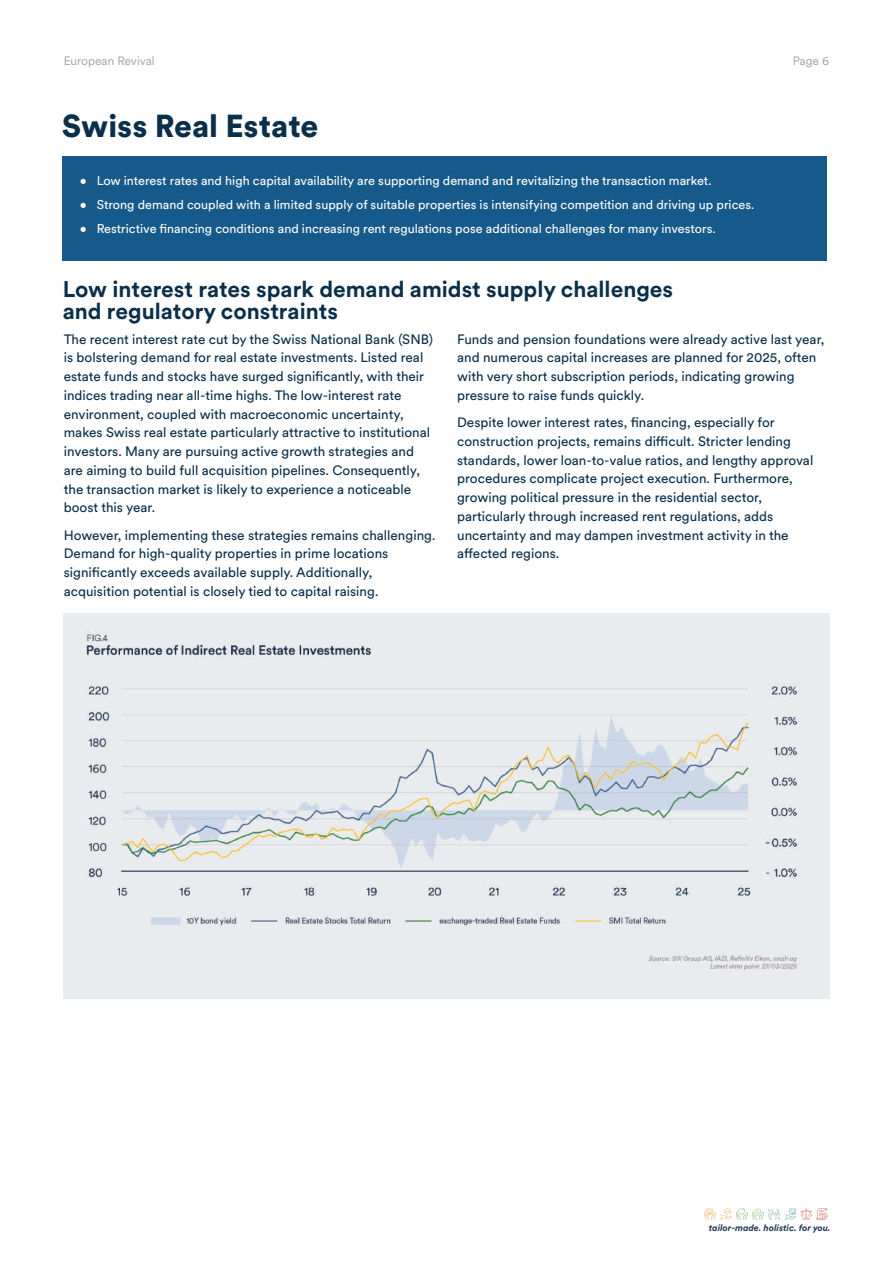
<style>
.page{position:relative;width:893px;height:1263px;background:#fff}
.page>*{position:absolute;margin:0;border:0;box-sizing:border-box;transform-origin:0 0}
.t1{font:900 31.5px "Circular XX";color:#092f4b}
.t2{font:700 22.5px/22.5px "Circular XX";color:#092f4b}
.t3{font:13.5px/18.8px "Circular XX";color:#092f4b}
.t4{font:12.6px "Circular XX";color:#fff}
.t5{font:12px "Circular XX";color:#a0a3b1}
.t6{font:italic 700 9.15px "Circular XX";color:#1f334d}
</style>
<div class="page">
<img style="left:64px;top:614px;width:765px;height:384px">
<div style="left:63px;top:156px;width:764px;height:104px;background:#155a8b"></div>
<svg style="left:704px;top:1208px;width:123px;height:12px"></svg>
<p class="t5" style="left:64px;top:53px;width:93px">European Revival</p>
<p class="t5" style="left:793px;top:53px;width:38px">Page 6</p>
<h1 class="t1" style="left:62px;top:104px;width:258px">Swiss Real Estate</h1>
<p class="t4" style="left:80px;top:172px;width:633px">• Low interest rates and high capital availability are supporting demand and revitalizing the transaction market.</p>
<p class="t4" style="left:80px;top:196px;width:676px">• Strong demand coupled with a limited supply of suitable properties is intensifying competition and driving up prices.</p>
<p class="t4" style="left:80px;top:220px;width:637px">• Restrictive financing conditions and increasing rent regulations pose additional challenges for many investors.</p>
<h2 class="t2" style="left:63px;top:277px;width:612px">Low interest rates spark demand amidst supply challenges and regulatory constraints</h2>
<p class="t3" style="left:64px;top:329px;width:371px">The recent interest rate cut by the Swiss National Bank (SNB) is bolstering demand for real estate investments. Listed real estate funds and stocks have surged significantly, with their indices trading near all-time highs. The low-interest rate environment, coupled with macroeconomic uncertainty, makes Swiss real estate particularly attractive to institutional investors. Many are pursuing active growth strategies and are aiming to build full acquisition pipelines. Consequently, the transaction market is likely to experience a noticeable boost this year.</p>
<p class="t3" style="left:64px;top:525px;width:373px">However, implementing these strategies remains challenging.<br>Demand for high-quality properties in prime locations significantly exceeds available supply. Additionally, acquisition potential is closely tied to capital raising.</p>
<p class="t3" style="left:457px;top:329px;width:369px">Funds and pension foundations were already active last year, and numerous capital increases are planned for 2025, often with very short subscription periods, indicating growing pressure to raise funds quickly.</p>
<p class="t3" style="left:457px;top:412px;width:358px">Despite lower interest rates, financing, especially for construction projects, remains difficult. Stricter lending standards, lower loan-to-value ratios, and lengthy approval procedures complicate project execution. Furthermore, growing political pressure in the residential sector, particularly through increased rent regulations, adds uncertainty and may dampen investment activity in the affected regions.</p>
<p class="t6" style="left:709px;top:1221px;width:123px">tailor-made. holistic. for you.</p>
</div>
